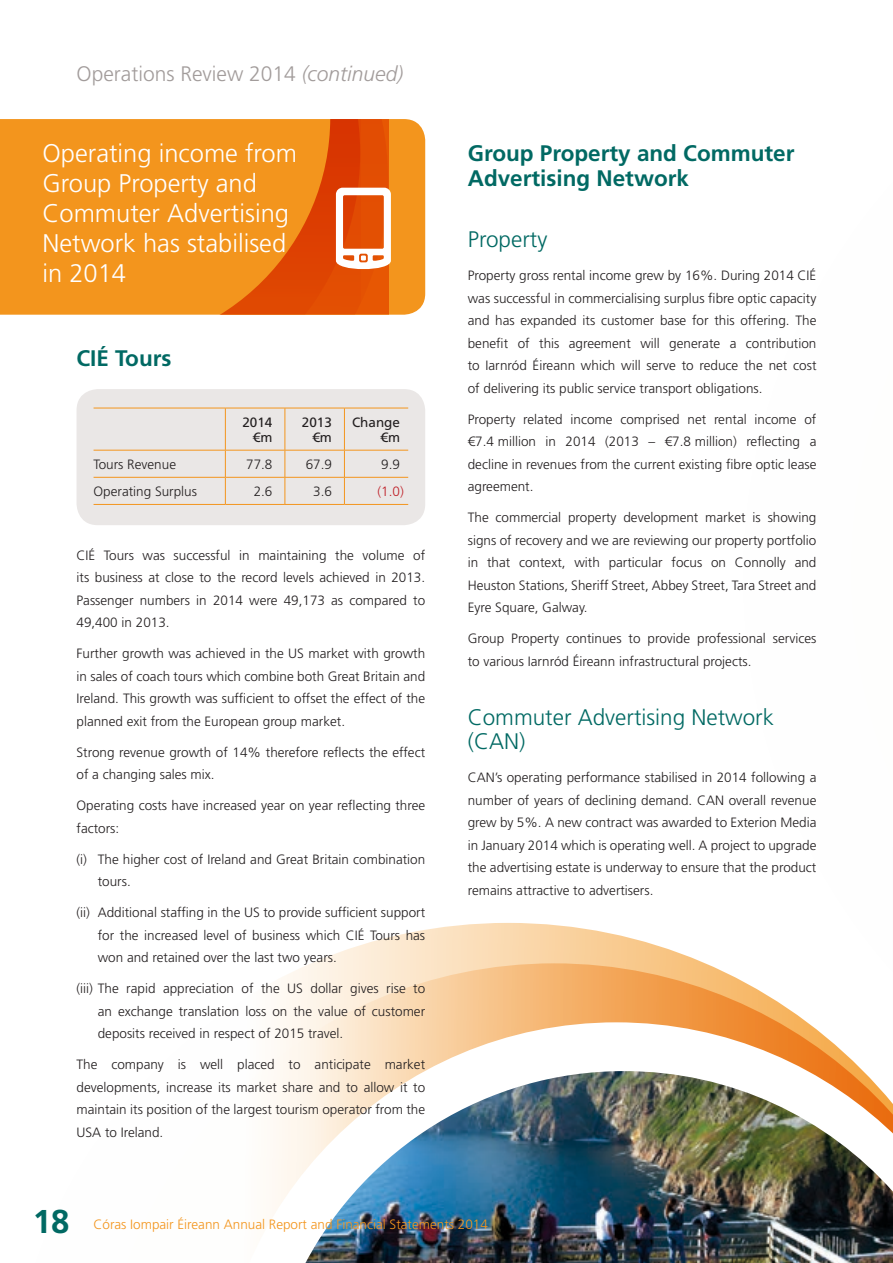
<style>
.page{position:relative;width:893px;height:1263px;background:#fff}
.page>*{position:absolute;margin:0;border:0;box-sizing:border-box;transform-origin:0 0}
.t1{font:700 33px "Frutiger LT Std";color:#016963}
.Body__2{font:300 25.5px/30px "Frutiger LT Std";color:#fff}
.Sub_1{font:700 22.5px/24.8px "Frutiger LT Std";color:#016963}
.Sub_1-2{font:300 22.5px/24.8px "Frutiger LT Std";color:#016963}
.continued{font:300 21px "Frutiger LT Std";color:#a29c9b}
.Body__2-2{font:300 13.5px/22.5px "Frutiger LT Std";color:#231f20;text-align:justify}
.Body_Indent_I__2{font:300 13.5px/22.5px "Frutiger LT Std";color:#231f20;text-align:justify}
.t2{font:300 13.5px "Frutiger LT Std";color:#f3951d}
.Body__2-3{font:13.5px "Frutiger LT Std";color:#231f20}
.Body__2-4{font:300 13.5px "Frutiger LT Std";color:#bf1e26}
.s1{font-style:italic}
</style>
<div class="page">
<svg style="left:313px;top:923px;width:391px;height:40px"></svg>
<svg style="left:277px;top:963px;width:465px;height:59px;background:#f7c794"></svg>
<svg style="left:272px;top:1022px;width:470px;height:195px"></svg>
<img style="left:305px;top:1071px;width:588px;height:192px">
<svg style="left:742px;top:981px;width:151px;height:194px"></svg>
<svg style="left:850px;top:981px;width:43px;height:137px"></svg>
<div style="left:77px;top:389px;width:348px;height:136px;background:#eae7e6;border-radius:21px"></div>
<hr style="left:94px;top:504px;width:131px;height:1px;background:#f3951d">
<hr style="left:225px;top:504px;width:60px;height:1px;background:#f3951d">
<hr style="left:285px;top:504px;width:59px;height:1px;background:#f3951d">
<hr style="left:344px;top:504px;width:64px;height:1px;background:#f3951d">
<hr style="left:94px;top:477px;width:131px;height:1px;background:#f3951d">
<hr style="left:225px;top:477px;width:60px;height:1px;background:#f3951d">
<hr style="left:285px;top:477px;width:59px;height:1px;background:#f3951d">
<hr style="left:344px;top:477px;width:64px;height:1px;background:#f3951d">
<hr style="left:94px;top:408px;width:131px;height:1px;background:#f3951d">
<hr style="left:225px;top:408px;width:60px;height:1px;background:#f3951d">
<hr style="left:225px;top:408px;width:1px;height:42px;background:#f3951d">
<hr style="left:285px;top:408px;width:59px;height:1px;background:#f3951d">
<hr style="left:285px;top:408px;width:1px;height:42px;background:#f3951d">
<hr style="left:344px;top:408px;width:64px;height:1px;background:#f3951d">
<hr style="left:344px;top:408px;width:1px;height:42px;background:#f3951d">
<hr style="left:94px;top:450px;width:131px;height:1px;background:#f3951d">
<hr style="left:225px;top:450px;width:60px;height:1px;background:#f3951d">
<hr style="left:285px;top:450px;width:59px;height:1px;background:#f3951d">
<hr style="left:344px;top:450px;width:64px;height:1px;background:#f3951d">
<svg style="left:225px;top:450px;width:1px;height:54px"></svg>
<svg style="left:285px;top:450px;width:1px;height:54px"></svg>
<svg style="left:344px;top:450px;width:1px;height:54px"></svg>
<div style="left:388px;top:119px;width:37px;height:196px;background:#f3951d"></div>
<svg style="left:360px;top:119px;width:28px;height:196px;background:#e45104"></svg>
<svg style="left:330px;top:119px;width:30px;height:196px;background:#dc4002"></svg>
<svg style="left:0;top:119px;width:330px;height:196px;background:#f18d1a"></svg>
<svg style="left:336px;top:188px;width:55px;height:84px"></svg>
<svg style="left:892px;top:981px;width:1px;height:61px"></svg>
<p class="continued" style="left:77px;top:62px;width:328px">Operations Review 2014 <span class="s1">(continued)</span></p>
<p class="Body__2" style="left:43px;top:139px;width:256px">Operating income from<br>Group Property and<br>Commuter Advertising<br>Network has stabilised in 2014</p>
<p class="Sub_1" style="left:77px;top:345px;width:97px">CIÉ Tours</p>
<p class="Body__2-3" style="left:242px;top:414px;width:32px">2014</p>
<p class="Body__2-3" style="left:253px;top:429px;width:21px">€m</p>
<p class="Body__2-3" style="left:302px;top:414px;width:32px">2013</p>
<p class="Body__2-3" style="left:312px;top:429px;width:21px">€m</p>
<p class="Body__2-3" style="left:352px;top:414px;width:50px">Change</p>
<p class="Body__2-3" style="left:380px;top:429px;width:21px">€m</p>
<p class="Body__2-2" style="left:94px;top:453px;width:84px">Tours Revenue</p>
<p class="Body__2-2" style="left:246px;top:453px;width:28px">77.8</p>
<p class="Body__2-2" style="left:306px;top:453px;width:28px">67.9</p>
<p class="Body__2-2" style="left:381px;top:453px;width:20px">9.9</p>
<p class="Body__2-2" style="left:94px;top:480px;width:105px">Operating Surplus</p>
<p class="Body__2-2" style="left:254px;top:480px;width:20px">2.6</p>
<p class="Body__2-2" style="left:313px;top:480px;width:20px">3.6</p>
<p class="Body__2-4" style="left:377px;top:484px;width:28px">(1.0)</p>
<p class="Body__2-2" style="left:77px;top:544px;width:350px">CIÉ Tours was successful in maintaining the volume of its business at close to the record levels achieved in 2013.<br>Passenger numbers in 2014 were 49,173 as compared to 49,400 in 2013.</p>
<p class="Body__2-2" style="left:77px;top:642px;width:350px">Further growth was achieved in the US market with growth in sales of coach tours which combine both Great Britain and Ireland. This growth was sufficient to offset the effect of the planned exit from the European group market.</p>
<p class="Body__2-2" style="left:77px;top:741px;width:350px">Strong revenue growth of 14% therefore reflects the effect of a changing sales mix.</p>
<p class="Body__2-2" style="left:77px;top:794px;width:350px">Operating costs have increased year on year reflecting three factors:</p>
<p class="Body_Indent_I__2" style="left:98px;top:848px;width:329px;text-indent:-21px">(i) The higher cost of Ireland and Great Britain combination tours.</p>
<p class="Body_Indent_I__2" style="left:98px;top:901px;width:329px;text-indent:-21px">(ii) Additional staffing in the US to provide sufficient support for the increased level of business which CIÉ Tours has won and retained over the last two years.</p>
<p class="Body_Indent_I__2" style="left:98px;top:977px;width:329px;text-indent:-21px">(iii) The rapid appreciation of the US dollar gives rise to an exchange translation loss on the value of customer deposits received in respect of 2015 travel.</p>
<p class="Body__2-2" style="left:77px;top:1053px;width:350px">The company is well placed to anticipate market developments, increase its market share and to allow it to maintain its position of the largest tourism operator from the USA to Ireland.</p>
<p class="Sub_1" style="left:468px;top:141px;width:328px">Group Property and Commuter<br>Advertising Network</p>
<p class="Sub_1-2" style="left:468px;top:227px;width:81px">Property</p>
<p class="Body__2-2" style="left:468px;top:265px;width:350px">Property gross rental income grew by 16%. During 2014 CIÉ was successful in commercialising surplus fibre optic capacity and has expanded its customer base for this offering. The benefit of this agreement will generate a contribution to Iarnród Éireann which will serve to reduce the net cost of delivering its public service transport obligations.</p>
<p class="Body__2-2" style="left:468px;top:408px;width:350px">Property related income comprised net rental income of €7.4 million in 2014 (2013 – €7.8 million) reflecting a decline in revenues from the current existing fibre optic lease agreement.</p>
<p class="Body__2-2" style="left:468px;top:507px;width:350px">The commercial property development market is showing signs of recovery and we are reviewing our property portfolio in that context, with particular focus on Connolly and Heuston Stations, Sheriff Street, Abbey Street, Tara Street and Eyre Square, Galway.</p>
<p class="Body__2-2" style="left:468px;top:628px;width:350px">Group Property continues to provide professional services to various Iarnród Éireann infrastructural projects.</p>
<p class="Sub_1-2" style="left:468px;top:705px;width:308px">Commuter Advertising Network (CAN)</p>
<p class="Body__2-2" style="left:468px;top:767px;width:350px">CAN’s operating performance stabilised in 2014 following a number of years of declining demand. CAN overall revenue grew by 5%. A new contract was awarded to Exterion Media in January 2014 which is operating well. A project to upgrade the advertising estate is underway to ensure that the product remains attractive to advertisers.</p>
<h1 class="t1" style="left:33px;top:1202px;width:38px">18</h1>
<p class="t2" style="left:94px;top:1217px;width:396px">Córas Iompair Éireann Annual Report and Financial Statements 2014</p>
</div>
